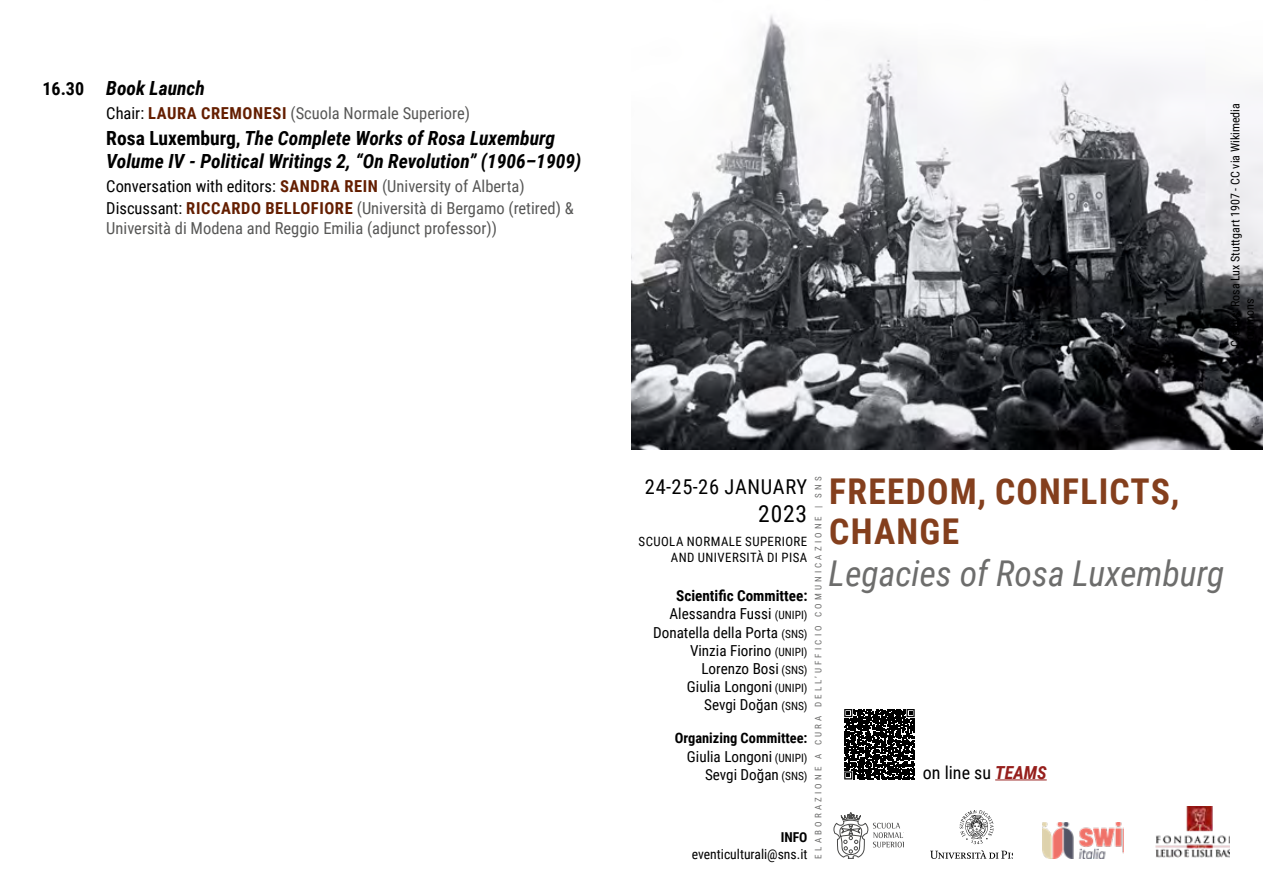
<style>
.page{position:relative;width:1263px;height:893px;background:#fff}
.page>*{position:absolute;margin:0;border:0;box-sizing:border-box;transform-origin:0 0}
.t1{font:700 35.55px/40px "Roboto Condensed";letter-spacing:.035em;color:#843f1d}
.t2{font:italic 35.55px "Roboto Condensed";color:#6d6d6c}
.t3{font:23.55px "Roboto Condensed";color:#000}
.t4{font:20.4px "Roboto Condensed";letter-spacing:.035em;color:#000}
.t5{font:19.5px/23.4px "Roboto Condensed Bold Italic 2";color:#000}
.t6{font:18px "Roboto Condensed";color:#000}
.t7{font:16.5px/21.9px "Roboto Condensed";color:#575756}
.t8{font:15.15px/18.1px "Roboto Condensed";color:#000;text-align:right}
.t9{font:15.15px "Roboto Condensed Regular 2";color:#000}
.t10{font:15.15px "Roboto Condensed Bold 2";color:#000}
.t11{font:14.4px "Roboto Condensed Bold 2";color:#000}
.t12{font:13.65px "Roboto Condensed";color:#000}
.t13{font:700 13.65px "Roboto Condensed";color:#000}
.t14{font:12.9px/15.5px "Roboto Condensed";letter-spacing:.035em;color:#000;text-align:right}
.t15{font:12px/14.4px "Roboto Condensed";color:#000}
.t16{font:9px "Roboto Condensed";letter-spacing:.355em;color:#6b6b6a}
.s1{font-family:"Roboto Condensed";font-weight:700;font-size:18px}
.s2{color:#000}
.s3{font-weight:700;color:#641e00}
.s4{font-family:"Roboto Condensed Bold 2"}
.s5{font-size:11.4px}
.s6{font-family:"Roboto Condensed";font-size:11.4px}
.s7{font-family:"Roboto Condensed Bold Italic 2";color:#961f1c}
</style>
<div class="page">
<img style="left:631px;top:15px;width:632px;height:435px">
<svg style="left:833px;top:813px;width:71px;height:46px"></svg>
<img style="left:1155px;top:807px;width:74px;height:51px">
<img style="left:1042px;top:822px;width:81px;height:37px">
<svg style="left:930px;top:850px;width:83px;height:9px"></svg>
<svg style="left:960px;top:811px;width:33px;height:33px"></svg>
<hr style="left:995px;top:779px;width:52px;height:1px;background:#961f1c">
<svg style="left:844px;top:779px;width:71px;height:1px"></svg>
<svg style="left:844px;top:709px;width:71px;height:70px"></svg>
<p class="t5" style="left:43px;top:76px;width:164px"><span class="s1">16.30</span> Book Launch</p>
<p class="t7" style="left:106px;top:102px;width:365px"><span class="s2">Chair:</span> <span class="s3">LAURA CREMONESI</span> (Scuola Normale Superiore)</p>
<p class="t5" style="left:106px;top:126px;width:476px"><span class="s4">Rosa Luxemburg,</span> The Complete Works of Rosa Luxemburg<br>Volume IV - Political Writings 2, “On Revolution” (1906–1909)</p>
<p class="t7" style="left:106px;top:175px;width:469px"><span class="s2">Conversation with editors:</span> <span class="s3">SANDRA REIN</span> (University of Alberta)<br><span class="s2">Discussant:</span> <span class="s3">RICCARDO BELLOFIORE</span> (Università di Bergamo (retired) &amp;</p>
<p class="t7" style="left:106px;top:217px;width:392px">Università di Modena and Reggio Emilia (adjunct professor))</p>
<p class="t15" style="left:1228px;top:347px;width:245px;rotate:-90deg">Credits: Rosa Lux Stuttgart 1907 - CC via Wikimedia<br>Commons</p>
<p class="t16" style="left:812px;top:859px;width:383px;rotate:-90deg">ELABORAZIONE A CURA DELL’UFFICIO COMUNICAZIONE | SNS</p>
<h1 class="t1" style="left:829px;top:470px;width:352px">FREEDOM, CONFLICTS,<br>CHANGE</h1>
<h1 class="t2" style="left:829px;top:549px;width:397px">Legacies of Rosa Luxemburg</h1>
<p class="t4" style="left:645px;top:472px;width:164px">24-25-26 JANUARY</p>
<h2 class="t3" style="left:758px;top:497px;width:50px">2023</h2>
<p class="t14" style="left:638px;top:533px;width:170px">SCUOLA NORMALE SUPERIORE<br>AND UNIVERSITÀ DI PISA</p>
<p class="t10" style="left:676px;top:585px;width:133px">Scientific Committee:</p>
<p class="t8" style="left:653px;top:604px;width:156px">Alessandra Fussi <span class="s5">(UNIPI)<br></span>Donatella della Porta <span class="s5">(SNS)<br></span>Vinzia Fiorino <span class="s5">(UNIPI)<br></span>Lorenzo Bosi <span class="s5">(SNS)<br></span>Giulia Longoni <span class="s5">(UNIPI)</span></p>
<p class="t9" style="left:704px;top:694px;width:105px">Sevgi Doğan <span class="s6">(SNS)</span></p>
<p class="t11" style="left:675px;top:728px;width:134px">Organizing Committee:</p>
<p class="t8" style="left:687px;top:746px;width:122px">Giulia Longoni <span class="s5">(UNIPI)</span></p>
<p class="t9" style="left:705px;top:764px;width:104px">Sevgi Doğan <span class="s6">(SNS)</span></p>
<p class="t6" style="left:923px;top:760px;width:125px">on line su <span class="s7">TEAMS</span></p>
<p class="t13" style="left:781px;top:828px;width:28px">INFO</p>
<p class="t12" style="left:692px;top:844px;width:117px">eventiculturali@sns.it</p>
</div>
